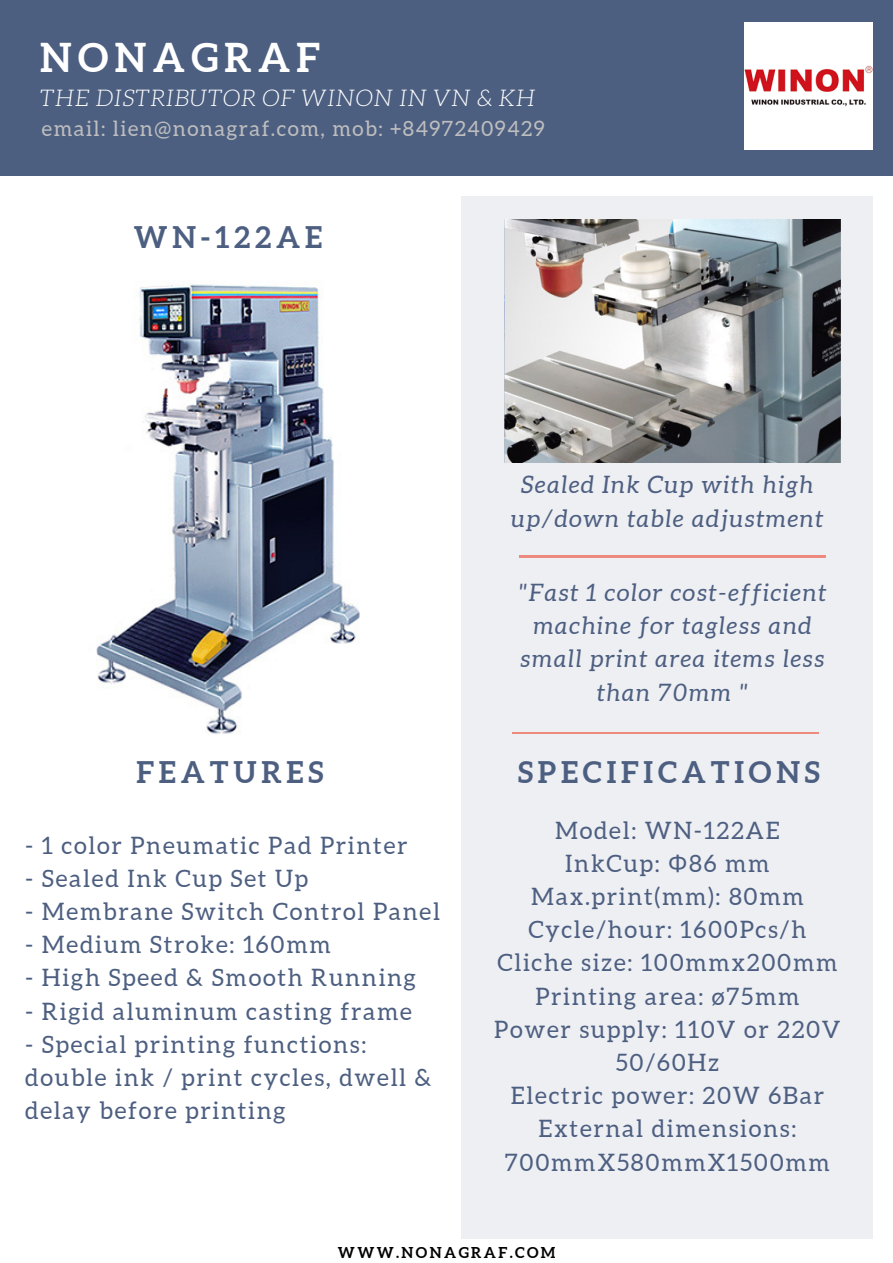
<style>
.page{position:relative;width:893px;height:1263px;background:#fff}
.page>*{position:absolute;margin:0;border:0;box-sizing:border-box;transform-origin:0 0}
.t1{font:700 39.75px "Aleo";letter-spacing:.16em;color:#fff}
.t2{font:700 29.78px "Aleo";letter-spacing:.16em;color:#4d5f81}
.t3{font:24px/33.2px "Aleo";letter-spacing:.07em;color:#4d5f81;text-align:center}
.t4{font:italic 24px/33.2px "Aleo";letter-spacing:.07em;color:#4d5f81;text-align:center}
.t5{font:italic 300 23.17px "Aleo";letter-spacing:.03em;color:#fff}
.t6{font:21px "Aleo";letter-spacing:.07em;color:#bebebe}
.t7{font:700 15px "Aleo";letter-spacing:.16em;color:#000}
.s1{font-family:"Noto Sans"}
</style>
<div class="page">
<div style="left:0;top:0;width:893px;height:175px;background:#4d5f81"></div>
<div style="left:461px;top:197px;width:411px;height:1042px;background:#eeeff3"></div>
<hr style="left:512px;top:732px;width:307px;height:2px;background:#ee897e">
<hr style="left:519px;top:555px;width:306px;height:2px;background:#ee897e">
<img style="left:745px;top:22px;width:127px;height:127px">
<img style="left:96px;top:284px;width:264px;height:450px">
<img style="left:504px;top:220px;width:336px;height:243px">
<h1 class="t1" style="left:40px;top:35px;width:281px">NONAGRAF</h1>
<p class="t5" style="left:40px;top:85px;width:497px">THE DISTRIBUTOR OF WINON IN VN &amp; KH</p>
<p class="t6" style="left:42px;top:117px;width:504px">email: lien@nonagraf.com, mob: +84972409429</p>
<p class="t2" style="left:134px;top:220px;width:190px">WN-122AE</p>
<p class="t2" style="left:136px;top:755px;width:188px">FEATURES</p>
<p class="t3" style="left:25px;top:828px;width:384px">- 1 color Pneumatic Pad Printer</p>
<p class="t3" style="left:25px;top:861px;width:284px">- Sealed Ink Cup Set Up</p>
<p class="t3" style="left:25px;top:895px;width:416px">- Membrane Switch Control Panel</p>
<p class="t3" style="left:25px;top:928px;width:307px">- Medium Stroke: 160mm</p>
<p class="t3" style="left:25px;top:961px;width:392px">- High Speed &amp; Smooth Running</p>
<p class="t3" style="left:25px;top:994px;width:388px">- Rigid aluminum casting frame</p>
<p class="t3" style="left:25px;top:1027px;width:408px;text-align:left">- Special printing functions: double ink / print cycles, dwell &amp; delay before printing</p>
<p class="t4" style="left:511px;top:468px;width:313px">Sealed Ink Cup with high up/down table adjustment</p>
<p class="t4" style="left:519px;top:576px;width:309px">"Fast 1 color cost-efficient machine for tagless and small print area items less than 70mm "</p>
<p class="t2" style="left:518px;top:755px;width:303px">SPECIFICATIONS</p>
<p class="t3" style="left:494px;top:813px;width:348px">Model: WN-122AE<br>InkCup: <span class="s1">Φ</span>86 mm<br>Max.print(mm): 80mm<br>Cycle/hour: 1600Pcs/h<br>Cliche size: 100mmx200mm<br>Printing area: ø75mm<br>Power supply: 110V or 220V<br>50/60Hz<br>Electric power: 20W 6Bar<br>External dimensions:<br>700mmX580mmX1500mm</p>
<p class="t7" style="left:338px;top:1244px;width:219px">WWW.NONAGRAF.COM</p>
</div>
